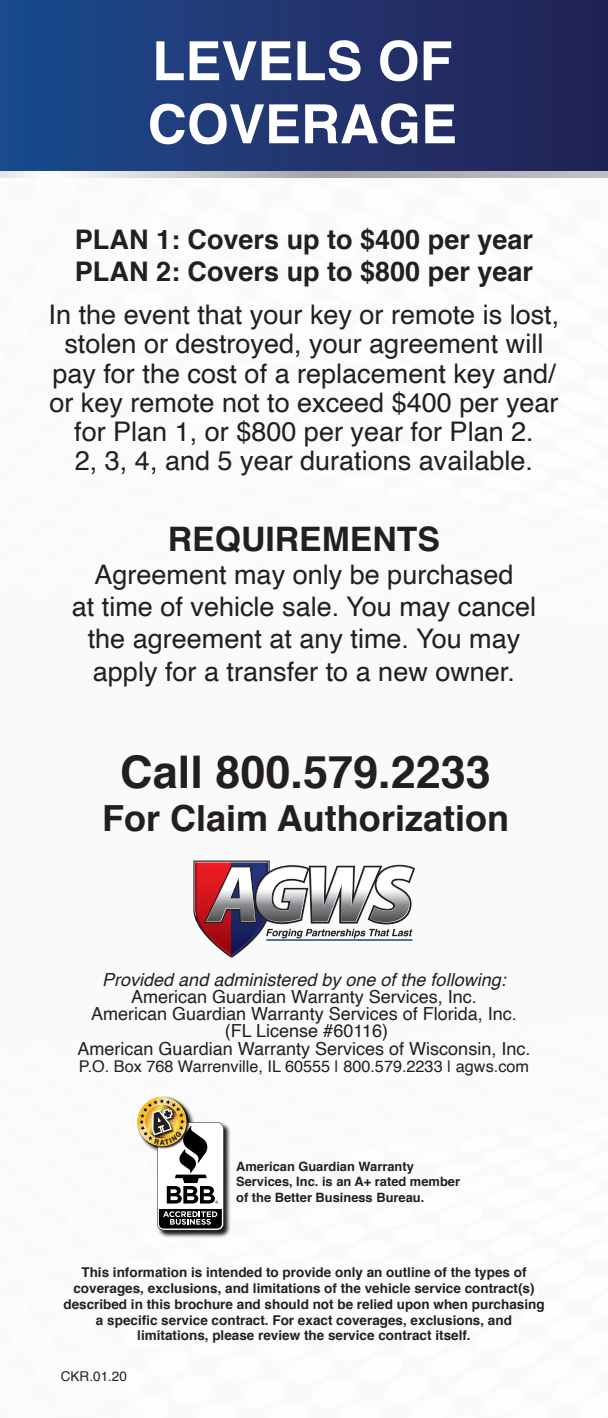
<style>
.page{position:relative;width:608px;height:1418px;background:#fff}
.page>*{position:absolute;margin:0;border:0;box-sizing:border-box;transform-origin:0 0}
.t1{font:700 54px/63px "Helvetica";color:#fff}
.t2{font:700 45px "Helvetica";color:#231f20}
.t3{font:700 36px "Helvetica";color:#231f20}
.t4{font:700 33.75px "Helvetica";color:#231f20}
.t5{font:27px/29.2px "Helvetica";color:#231f20;text-align:center}
.t6{font:700 27px/32.4px "Helvetica";color:#231f20}
.t7{font:18px/17.3px "Helvetica";color:#231f20;text-align:center}
.t8{font:italic 18px "Helvetica";color:#231f20}
.t9{font:16.2px "Helvetica";color:#231f20}
.t10{font:700 13.5px/15.8px "Helvetica";color:#231f20;text-align:center}
.t11{font:13.5px "Helvetica";color:#231f20}
.t12{font:700 12.83px/15.5px "Helvetica";color:#231f20}
</style>
<div class="page">
<div style="left:0;top:166px;width:608px;height:1252px;background:#fafafa"></div>
<div style="left:0;top:0;width:608px;height:171px;background:linear-gradient(to right,#1b4a8d,#242154)"></div>
<svg style="left:0;top:171px;width:608px;height:6px;background:#c3c4c7"></svg>
<svg style="left:137px;top:860px;width:278px;height:378px"></svg>
<h1 class="t1" style="left:148px;top:30px;width:311px">LEVELS OF<br>COVERAGE</h1>
<p class="t6" style="left:75px;top:223px;width:459px">PLAN 1: Covers up to $400 per year<br>PLAN 2: Covers up to $800 per year</p>
<p class="t5" style="left:49px;top:301px;width:512px">In the event that your key or remote is lost, stolen or destroyed, your agreement will pay for the cost of a replacement key and/ or key remote not to exceed $400 per year for Plan 1, or $800 per year for Plan 2.<br>2, 3, 4, and 5 year durations available.</p>
<p class="t4" style="left:168px;top:512px;width:273px">REQUIREMENTS</p>
<p class="t5" style="left:72px;top:558px;width:465px;line-height:32.4px">Agreement may only be purchased<br>at time of vehicle sale. You may cancel the agreement at any time. You may apply for a transfer to a new owner.</p>
<h2 class="t2" style="left:120px;top:735px;width:372px">Call 800.579.2233</h2>
<h3 class="t3" style="left:102px;top:789px;width:408px">For Claim Authorization</h3>
<p class="t8" style="left:102px;top:965px;width:405px">Provided and administered by one of the following:</p>
<p class="t7" style="left:78px;top:988px;width:454px">American Guardian Warranty Services, Inc.<br>American Guardian Warranty Services of Florida, Inc. (FL License #60116)<br>American Guardian Warranty Services of Wisconsin, Inc.</p>
<p class="t9" style="left:79px;top:1053px;width:451px">P.O. Box 768 Warrenville, IL 60555 | 800.579.2233 | agws.com</p>
<p class="t12" style="left:236px;top:1158px;width:225px">American Guardian Warranty<br>Services, Inc. is an A+ rated member of the Better Business Bureau.</p>
<p class="t10" style="left:63px;top:1264px;width:482px">This information is intended to provide only an outline of the types of coverages, exclusions, and limitations of the vehicle service contract(s) described in this brochure and should not be relied upon when purchasing a specific service contract. For exact coverages, exclusions, and limitations, please review the service contract itself.</p>
<p class="t11" style="left:61px;top:1366px;width:68px">CKR.01.20</p>
</div>
